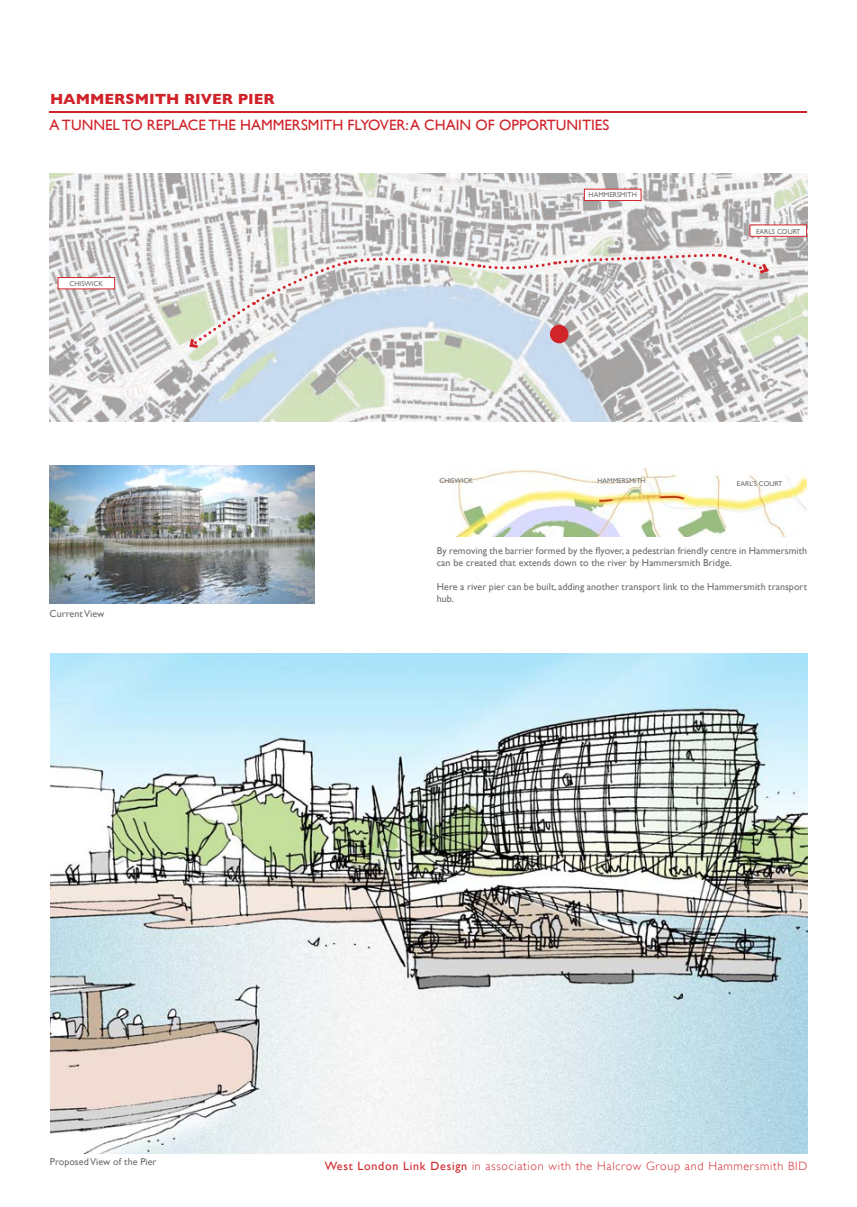
<style>
.page{position:relative;width:857px;height:1207px;background:#fff}
.page>*{position:absolute;margin:0;border:0;box-sizing:border-box;transform-origin:0 0}
.t1{font:15px "Gill Sans";color:#d1232a}
.t2{font:700 15px "Gill Sans";color:#d1232a}
.t3{font:300 12px "Gill Sans";letter-spacing:.06em;color:#d1232a}
.t4{font:10px/12px "Gill Sans";letter-spacing:.005em;color:#6c6d70}
.t5{font:7px "Gill Sans";color:#6c6d70}
.s1{font-weight:400}
</style>
<div class="page">
<hr style="left:50px;top:111px;width:756px;height:2px;background:#d3232a">
<img style="left:50px;top:653px;width:757px;height:499px">
<img style="left:50px;top:173px;width:756px;height:249px">
<svg style="left:187px;top:252px;width:583px;height:98px"></svg>
<div style="left:58px;top:277px;width:57px;height:12px;background:#fff"></div>
<div style="left:58px;top:277px;width:57px;height:12px;border:1px solid #d1232a"></div>
<div style="left:584px;top:189px;width:56px;height:11px;background:#fff"></div>
<div style="left:584px;top:189px;width:57px;height:12px;border:1px solid #d1232a"></div>
<div style="left:749px;top:225px;width:57px;height:11px;background:#fff"></div>
<img style="left:50px;top:466px;width:264px;height:137px">
<img style="left:439px;top:468px;width:367px;height:69px">
<h1 class="t2" style="left:50px;top:90px;width:226px">HAMMERSMITH RIVER PIER</h1>
<h1 class="t1" style="left:50px;top:116px;width:560px">A TUNNEL TO REPLACE THE HAMMERSMITH FLYOVER: A CHAIN OF OPPORTUNITIES</h1>
<p class="t5" style="left:69px;top:279px;width:35px">CHISWICK</p>
<p class="t4" style="left:50px;top:607px;width:56px">Current View</p>
<p class="t5" style="left:588px;top:191px;width:50px">HAMMERSMITH</p>
<p class="t5" style="left:755px;top:227px;width:46px">EARLS COURT</p>
<p class="t5" style="left:439px;top:476px;width:35px">CHISWICK</p>
<p class="t5" style="left:597px;top:476px;width:50px">HAMMERSMITH</p>
<p class="t5" style="left:736px;top:480px;width:47px">EARL’S COURT</p>
<p class="t4" style="left:436px;top:545px;width:371px">By removing the barrier formed by the flyover, a pedestrian friendly centre in Hammersmith can be created that extends down to the river by Hammersmith Bridge.</p>
<p class="t4" style="left:436px;top:580px;width:371px">Here a river pier can be built, adding another transport link to the Hammersmith transport hub.</p>
<p class="t4" style="left:50px;top:1154px;width:108px">Proposed View of the Pier</p>
<p class="t3" style="left:324px;top:1158px;width:484px"><span class="s1">West London Link Design</span> in association with the Halcrow Group and Hammersmith BID</p>
</div>
